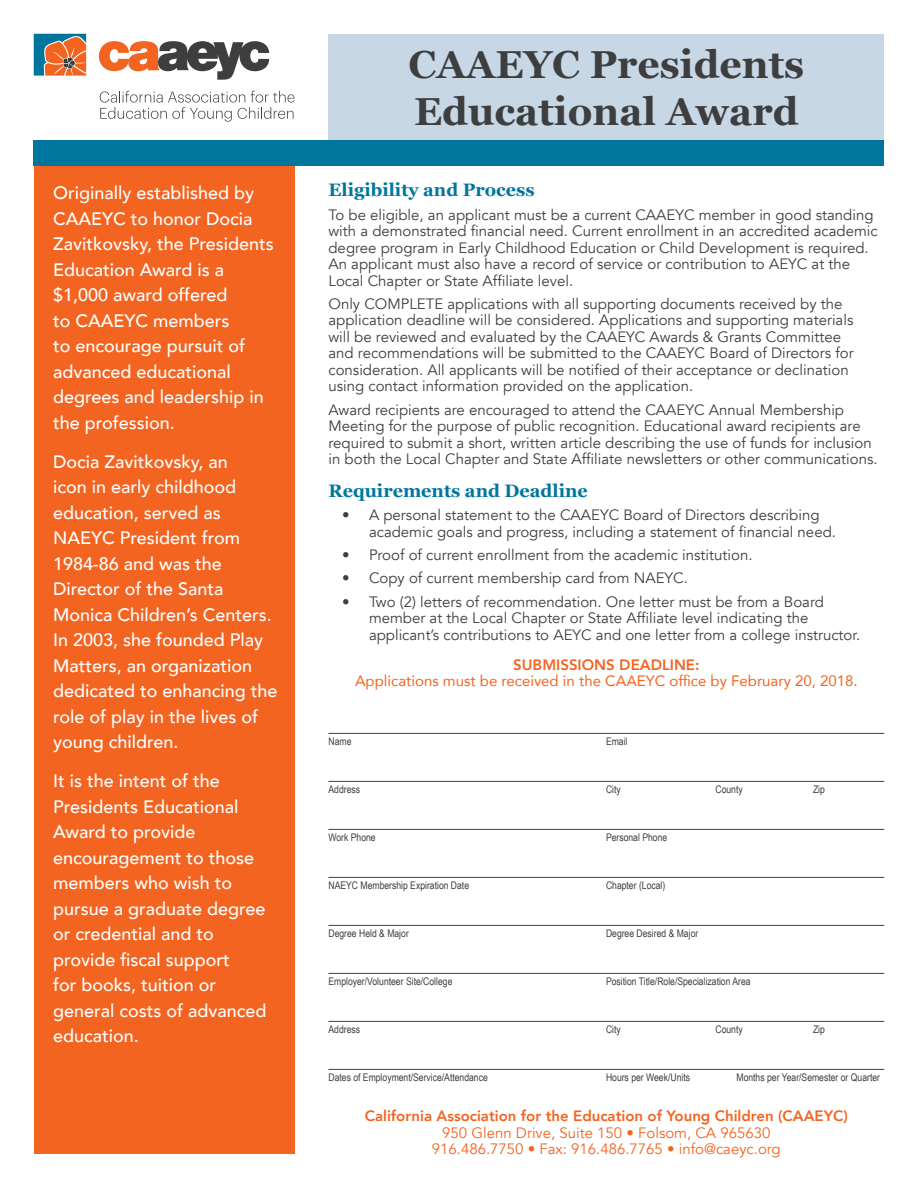
<style>
.page{position:relative;width:918px;height:1188px;background:#fff}
.page>*{position:absolute;margin:0;border:0;box-sizing:border-box;transform-origin:0 0}
.award_header{font:700 39px/46.8px "Georgia";color:#3e3e3f}
.sidebar_text{font:500 18px/25.5px "Avenir";color:#fff}
.subhead1{font:700 18px "Georgia";color:#00769f}
.text1{font:15px/16.5px "Avenir";color:#3e3e3f}
.deadline{font:15px "Avenir";color:#f36421}
.deadline-2{font:15px/16.5px "Avenir";color:#f36421;text-align:center}
.deadline-3{font:800 15px "Avenir";color:#f36421}
.t1{font:10.5px "Arial Narrow";color:#3e3e3f}
.s1{font-weight:800}
</style>
<div class="page">
<div style="left:328px;top:34px;width:556px;height:114px;background:#c7d7e6"></div>
<div style="left:34px;top:164px;width:261px;height:990px;background:#f36421"></div>
<svg style="left:99px;top:41px;width:170px;height:39px"></svg>
<svg style="left:100px;top:91px;width:195px;height:31px"></svg>
<svg style="left:34px;top:34px;width:52px;height:42px;background:#9f7a64"></svg>
<hr style="left:328px;top:733px;width:556px;height:1px;background:#3e3e3f">
<hr style="left:328px;top:781px;width:556px;height:1px;background:#3e3e3f">
<hr style="left:328px;top:829px;width:556px;height:1px;background:#3e3e3f">
<hr style="left:328px;top:877px;width:556px;height:1px;background:#3e3e3f">
<hr style="left:328px;top:925px;width:556px;height:1px;background:#3e3e3f">
<hr style="left:328px;top:973px;width:556px;height:1px;background:#3e3e3f">
<hr style="left:328px;top:1021px;width:556px;height:1px;background:#3e3e3f">
<hr style="left:328px;top:1069px;width:556px;height:1px;background:#3e3e3f">
<div style="left:34px;top:140px;width:850px;height:26px;background:#00769f"></div>
<p class="sidebar_text" style="left:53px;top:179px;width:222px">Originally established by<br>CAAEYC to honor Docia<br>Zavitkovsky, the Presidents<br>Education Award is a $1,000 award offered<br>to CAAEYC members<br>to encourage pursuit of advanced educational degrees and leadership in the profession.</p>
<p class="sidebar_text" style="left:53px;top:448px;width:226px">Docia Zavitkovsky, an<br>icon in early childhood education, served as<br>NAEYC President from<br>1984-86 and was the<br>Director of the Santa<br>Monica Children’s Centers.<br>In 2003, she founded Play<br>Matters, an organization dedicated to enhancing the role of play in the lives of young children.</p>
<p class="sidebar_text" style="left:53px;top:767px;width:215px">It is the intent of the<br>Presidents Educational<br>Award to provide encouragement to those members who wish to pursue a graduate degree or credential and to provide fiscal support<br>for books, tuition or general costs of advanced education.</p>
<p class="award_header" style="left:408px;top:39px;width:397px">CAAEYC Presidents<br>Educational Award</p>
<p class="subhead1" style="left:328px;top:177px;width:208px">Eligibility and Process</p>
<p class="text1" style="left:328px;top:207px;width:551px">To be eligible, an applicant must be a current CAAEYC member in good standing with a demonstrated financial need. Current enrollment in an accredited academic degree program in Early Childhood Education or Child Development is required.<br>An applicant must also have a record of service or contribution to AEYC at the Local Chapter or State Affiliate level.</p>
<p class="text1" style="left:328px;top:296px;width:527px">Only COMPLETE applications with all supporting documents received by the application deadline will be considered. Applications and supporting materials will be reviewed and evaluated by the CAAEYC Awards &amp; Grants Committee and recommendations will be submitted to the CAAEYC Board of Directors for consideration. All applicants will be notified of their acceptance or declination using contact information provided on the application.</p>
<p class="text1" style="left:328px;top:402px;width:551px">Award recipients are encouraged to attend the CAAEYC Annual Membership Meeting for the purpose of public recognition. Educational award recipients are required to submit a short, written article describing the use of funds for inclusion in both the Local Chapter and State Affiliate newsletters or other communications.</p>
<p class="subhead1" style="left:328px;top:477px;width:261px">Requirements and Deadline</p>
<p class="text1" style="left:369px;top:507px;width:469px;text-indent:-27px">• A personal statement to the CAAEYC Board of Directors describing academic goals and progress, including a statement of financial need.</p>
<p class="text1" style="left:342px;top:547px;width:412px">• Proof of current enrollment from the academic institution.</p>
<p class="text1" style="left:342px;top:570px;width:347px">• Copy of current membership card from NAEYC.</p>
<p class="text1" style="left:369px;top:594px;width:493px;text-indent:-27px">• Two (2) letters of recommendation. One letter must be from a Board member at the Local Chapter or State Affiliate level indicating the applicant’s contributions to AEYC and one letter from a college instructor.</p>
<p class="deadline-2" style="left:355px;top:656px;width:504px"><span class="s1">SUBMISSIONS DEADLINE:<br></span>Applications must be received in the CAAEYC office by February 20, 2018.</p>
<p class="t1" style="left:328px;top:733px;width:24px">Name</p>
<p class="t1" style="left:606px;top:733px;width:23px">Email</p>
<p class="t1" style="left:328px;top:781px;width:33px">Address</p>
<p class="t1" style="left:606px;top:781px;width:16px">City</p>
<p class="t1" style="left:716px;top:781px;width:29px">County</p>
<p class="t1" style="left:813px;top:781px;width:13px">Zip</p>
<p class="t1" style="left:328px;top:829px;width:49px">Work Phone</p>
<p class="t1" style="left:606px;top:829px;width:63px">Personal Phone</p>
<p class="t1" style="left:328px;top:877px;width:142px">NAEYC Membership Expiration Date</p>
<p class="t1" style="left:606px;top:877px;width:61px">Chapter (Local)</p>
<p class="t1" style="left:328px;top:925px;width:82px">Degree Held &amp; Major</p>
<p class="t1" style="left:606px;top:925px;width:94px">Degree Desired &amp; Major</p>
<p class="t1" style="left:328px;top:973px;width:125px">Employer/Volunteer Site/College</p>
<p class="t1" style="left:606px;top:973px;width:146px">Position Title/Role/Specialization Area</p>
<p class="t1" style="left:328px;top:1021px;width:33px">Address</p>
<p class="t1" style="left:606px;top:1021px;width:16px">City</p>
<p class="t1" style="left:716px;top:1021px;width:29px">County</p>
<p class="t1" style="left:813px;top:1021px;width:13px">Zip</p>
<p class="t1" style="left:328px;top:1069px;width:161px">Dates of Employment/Service/Attendance</p>
<p class="t1" style="left:606px;top:1069px;width:86px">Hours per Week/Units</p>
<p class="t1" style="left:737px;top:1069px;width:145px">Months per Year/Semester or Quarter</p>
<p class="deadline-3" style="left:365px;top:1104px;width:485px">California Association for the Education of Young Children (CAAEYC)</p>
<p class="deadline" style="left:442px;top:1124px;width:330px">950 Glenn Drive, Suite 150 • Folsom, CA 965630</p>
<p class="deadline" style="left:432px;top:1140px;width:350px">916.486.7750 • Fax: 916.486.7765 • info@caeyc.org</p>
</div>
